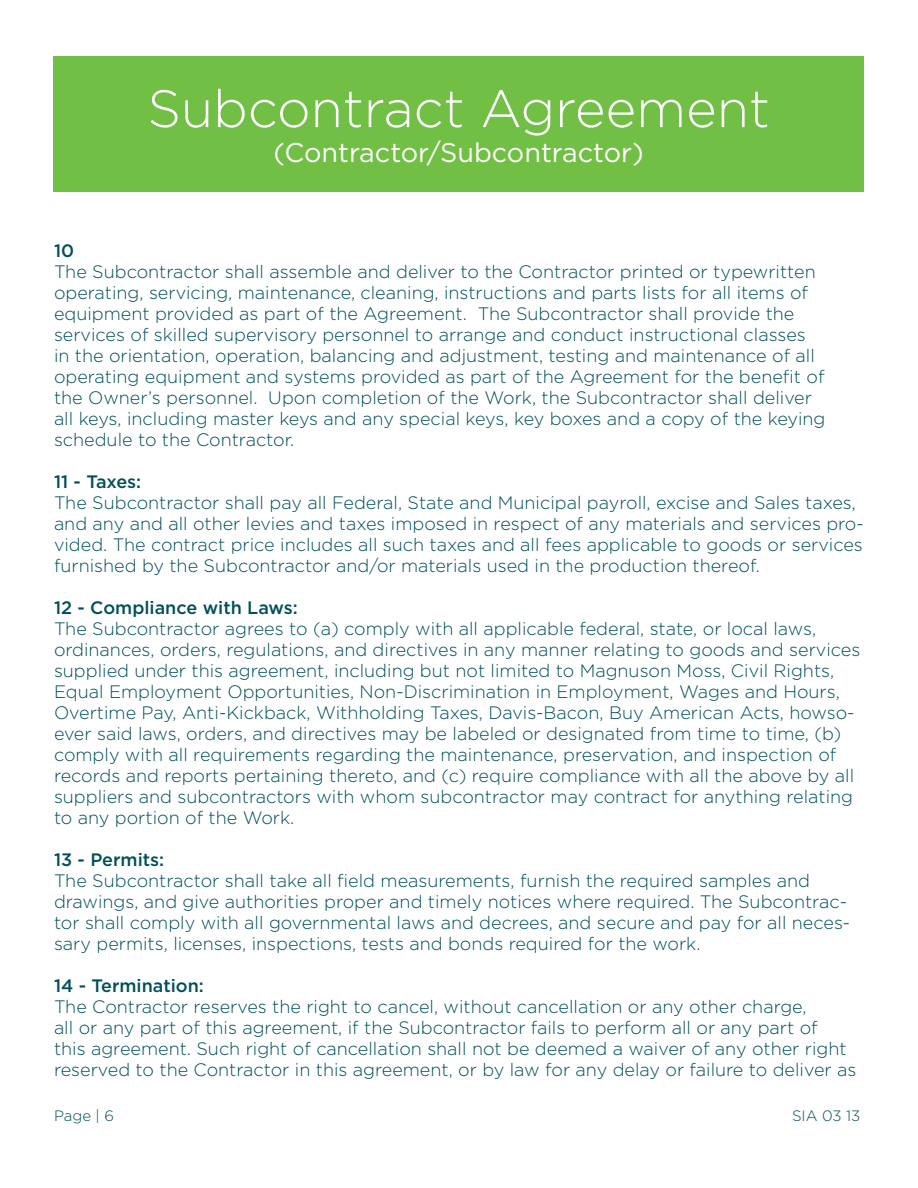
<style>
.page{position:relative;width:918px;height:1188px;background:#fff}
.page>*{position:absolute;margin:0;border:0;box-sizing:border-box;transform-origin:0 0}
.t1{font:300 52.5px "Gotham";color:#fff}
.t2{font:27px "Gotham";color:#fff}
.t3{font:300 18px/21px "Gotham";color:#004f59}
.t4{font:300 15px "Gotham";color:#004f59}
.s1{font-weight:500}
</style>
<div class="page">
<div style="left:53px;top:56px;width:811px;height:136px;background:#71bf44"></div>
<p class="t1" style="left:147px;top:75px;width:624px">Subcontract Agreement</p>
<p class="t2" style="left:273px;top:135px;width:372px">(Contractor/Subcontractor)</p>
<p class="t3" style="left:54px;top:240px;width:773px"><span class="s1">10<br></span>The Subcontractor shall assemble and deliver to the Contractor printed or typewritten operating, servicing, maintenance, cleaning, instructions and parts lists for all items of equipment provided as part of the Agreement. The Subcontractor shall provide the services of skilled supervisory personnel to arrange and conduct instructional classes in the orientation, operation, balancing and adjustment, testing and maintenance of all operating equipment and systems provided as part of the Agreement for the benefit of the Owner’s personnel. Upon completion of the Work, the Subcontractor shall deliver all keys, including master keys and any special keys, key boxes and a copy of the keying schedule to the Contractor.</p>
<p class="t3" style="left:54px;top:471px;width:811px"><span class="s1">11 - Taxes:<br></span>The Subcontractor shall pay all Federal, State and Municipal payroll, excise and Sales taxes, and any and all other levies and taxes imposed in respect of any materials and services pro&shy;vided. The contract price includes all such taxes and all fees applicable to goods or services furnished by the Subcontractor and/or materials used in the production thereof.</p>
<p class="t3" style="left:54px;top:597px;width:808px"><span class="s1">12 - Compliance with Laws:<br></span>The Subcontractor agrees to (a) comply with all applicable federal, state, or local laws, ordinances, orders, regulations, and directives in any manner relating to goods and services supplied under this agreement, including but not limited to Magnuson Moss, Civil Rights, Equal Employment Opportunities, Non-Discrimination in Employment, Wages and Hours, Overtime Pay, Anti-Kickback, Withholding Taxes, Davis-Bacon, Buy American Acts, howso&shy;ever said laws, orders, and directives may be labeled or designated from time to time, (b) comply with all requirements regarding the maintenance, preservation, and inspection of records and reports pertaining thereto, and (c) require compliance with all the above by all suppliers and subcontractors with whom subcontractor may contract for anything relating to any portion of the Work.</p>
<p class="t3" style="left:54px;top:849px;width:798px"><span class="s1">13 - Permits:<br></span>The Subcontractor shall take all field measurements, furnish the required samples and drawings, and give authorities proper and timely notices where required. The Subcontrac&shy;tor shall comply with all governmental laws and decrees, and secure and pay for all neces&shy;sary permits, licenses, inspections, tests and bonds required for the work.</p>
<p class="t3" style="left:54px;top:975px;width:804px"><span class="s1">14 - Termination:<br></span>The Contractor reserves the right to cancel, without cancellation or any other charge,<br>all or any part of this agreement, if the Subcontractor fails to perform all or any part of<br>this agreement. Such right of cancellation shall not be deemed a waiver of any other right reserved to the Contractor in this agreement, or by law for any delay or failure to deliver as</p>
<p class="t4" style="left:54px;top:1106px;width:62px">Page | 6</p>
<p class="t4" style="left:792px;top:1106px;width:70px">SIA 03 13</p>
</div>
